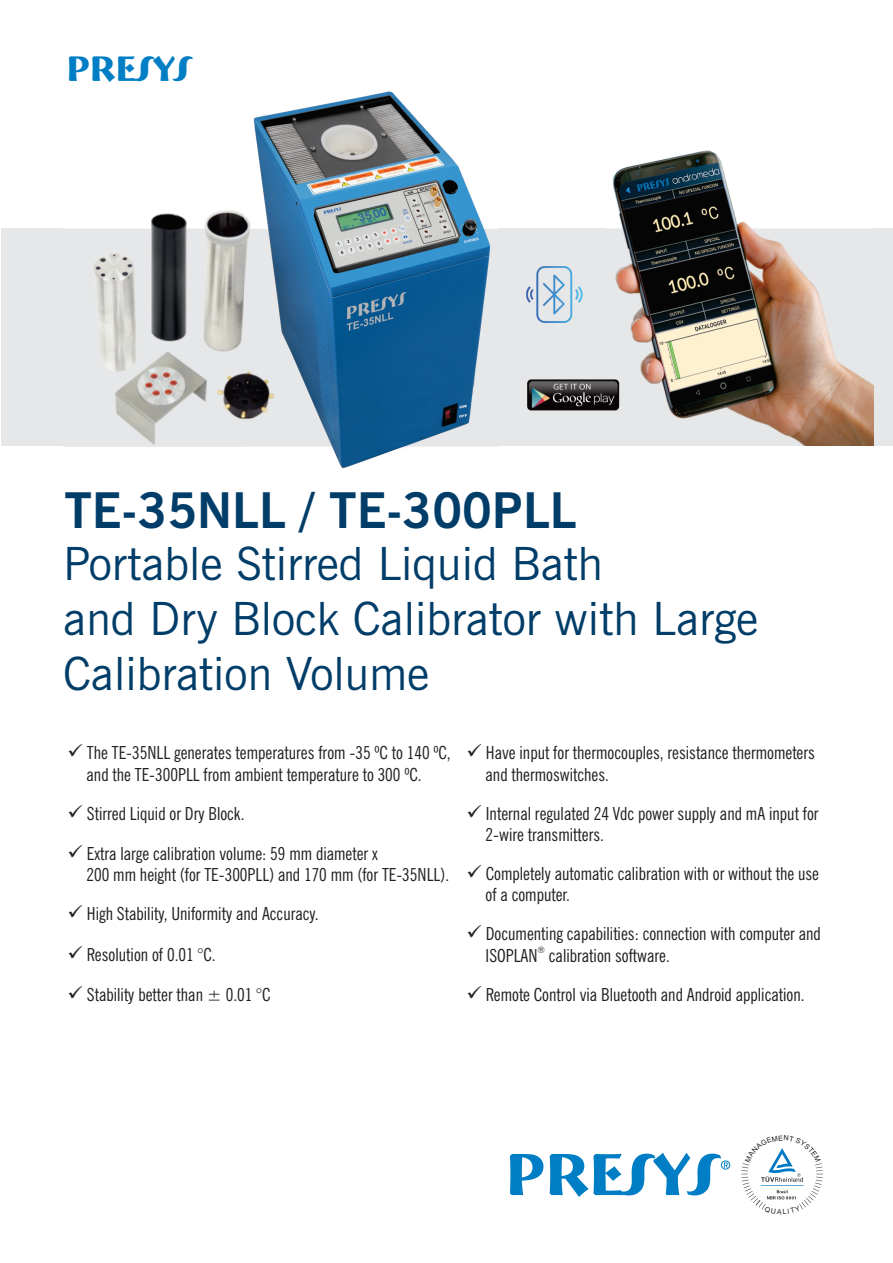
<style>
.page{position:relative;width:893px;height:1263px;background:#fff}
.page>*{position:absolute;margin:0;border:0;box-sizing:border-box;transform-origin:0 0}
.t1{font:700 49.2px "News Gothic BT";color:#003d68}
.t2{font:45.75px/54.8px "News Gothic BT";color:#003d68}
.t3{font:700 36px "Bremen BT";color:#007ec5}
.t4{font:condensed 18px/21.5px "News Gothic BT";color:#231f20}
.t5{font:condensed 9px "News Gothic BT";color:#231f20}
</style>
<div class="page">
<div style="left:1px;top:229px;width:892px;height:217px;background:#e6e7e9"></div>
<img style="left:63px;top:210px;width:181px;height:237px">
<img style="left:606px;top:150px;width:268px;height:296px">
<img style="left:527px;top:267px;width:55px;height:55px">
<img style="left:527px;top:379px;width:94px;height:33px">
<img style="left:244px;top:91px;width:253px;height:378px">
<div style="left:721px;top:1160px;width:9px;height:9px;border:1px solid #007ec5;border-radius:50%"></div>
<svg style="left:510px;top:1153px;width:218px;height:44px"></svg>
<svg style="left:741px;top:1148px;width:82px;height:62px"></svg>
<h3 class="t3" style="left:67px;top:54px;width:126px">pRESYS</h3>
<h1 class="t1" style="left:64px;top:491px;width:514px">TE-35NLL / TE-300PLL</h1>
<h2 class="t2" style="left:63px;top:541px;width:696px">Portable Stirred Liquid Bath<br>and Dry Block Calibrator with Large<br>Calibration Volume</h2>
<p class="t4" style="left:68px;top:744px;width:385px;text-align:center">✓ The TE-35NLL generates temperatures from -35 ºC to 140 ºC, and the TE-300PLL from ambient temperature to 300 ºC.</p>
<p class="t4" style="left:68px;top:804px;width:179px">✓ Stirred Liquid or Dry Block.</p>
<p class="t4" style="left:87px;top:844px;width:364px;text-indent:-19px">✓ Extra large calibration volume: 59 mm diameter x<br>200 mm height (for TE-300PLL) and 170 mm (for TE-35NLL).</p>
<p class="t4" style="left:68px;top:905px;width:253px">✓ High Stability, Uniformity and Accuracy.</p>
<p class="t4" style="left:68px;top:945px;width:150px">✓ Resolution of 0.01 °C.</p>
<p class="t4" style="left:68px;top:986px;width:204px">✓ Stability better than ± 0.01 °C</p>
<p class="t4" style="left:486px;top:744px;width:331px;text-indent:-19px">✓ Have input for thermocouples, resistance thermometers and thermoswitches.</p>
<p class="t4" style="left:486px;top:804px;width:335px;text-indent:-19px">✓ Internal regulated 24 Vdc power supply and mA input for<br>2-wire transmitters.</p>
<p class="t4" style="left:486px;top:864px;width:335px;text-indent:-19px">✓ Completely automatic calibration with or without the use of a computer.</p>
<p class="t4" style="left:466px;top:925px;width:356px">✓ Documenting capabilities: connection with computer and</p>
<p class="t5" style="left:538px;top:946px;width:9px">®</p>
<p class="t4" style="left:486px;top:946px;width:186px">ISOPLAN calibration software.</p>
<p class="t4" style="left:466px;top:986px;width:340px">✓ Remote Control via Bluetooth and Android application.</p>
</div>
